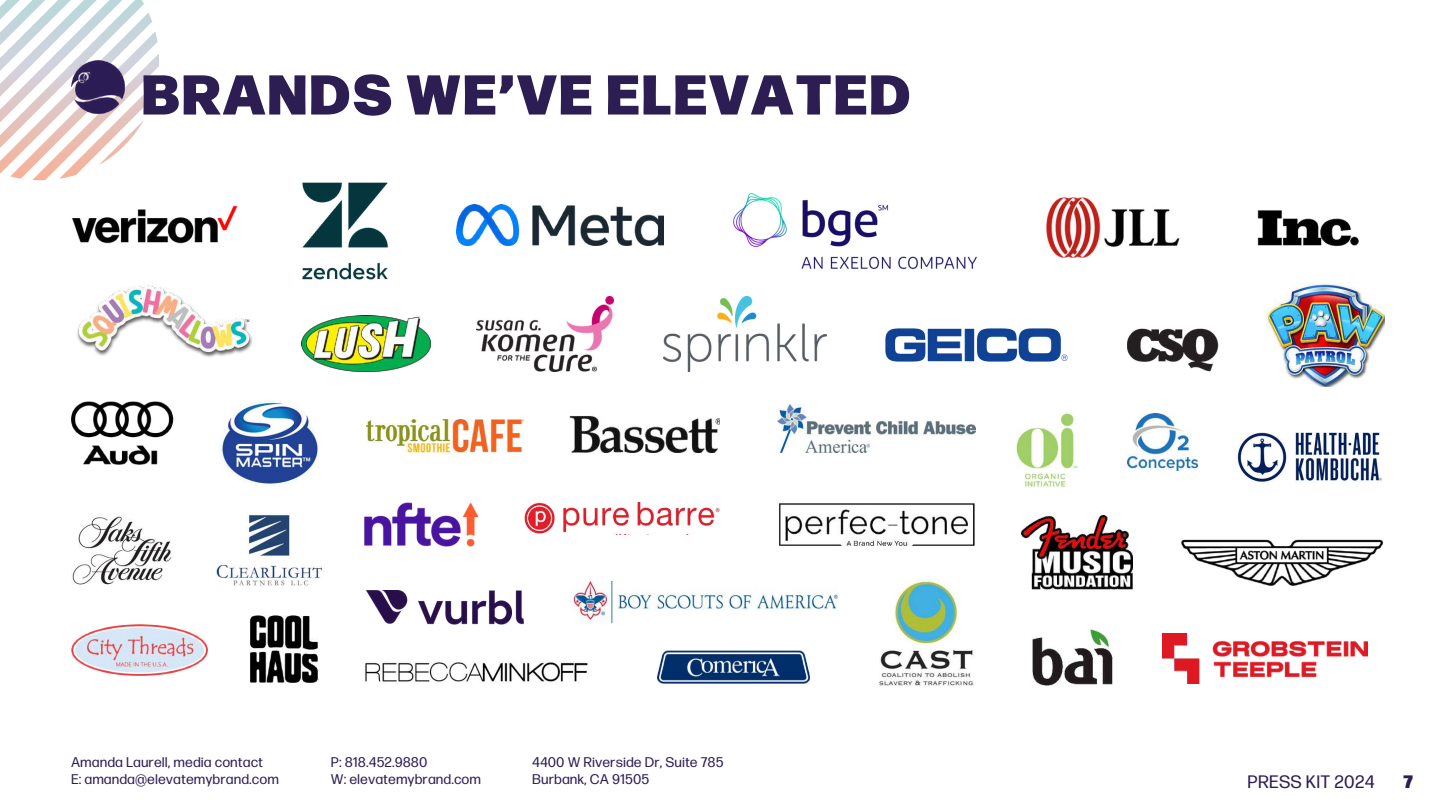
<style>
.page{position:relative;width:1440px;height:810px;background:#fff}
.page>*{position:absolute;margin:0;border:0;box-sizing:border-box;transform-origin:0 0}
.t1{font:900 56px "Forma DJR Display";letter-spacing:.05em;color:#2c1d53}
.t2{font:18px "Forma DJR Display";letter-spacing:.05em;color:#2c1d53}
.t3{font:900 18px "Forma DJR Display";color:#2c1d53}
.t4{font:14px/16.5px "Forma DJR Display";letter-spacing:.05em;color:#2c1d53}
</style>
<div class="page">
<svg style="left:0;top:0;width:159px;height:180px"></svg>
<img style="left:71px;top:61px;width:54px;height:53px">
<img style="left:72px;top:205px;width:166px;height:39px">
<img style="left:302px;top:183px;width:86px;height:96px">
<img style="left:457px;top:204px;width:206px;height:42px">
<img style="left:1047px;top:198px;width:133px;height:59px">
<img style="left:733px;top:193px;width:243px;height:75px">
<img style="left:1257px;top:210px;width:102px;height:36px">
<img style="left:77px;top:285px;width:176px;height:73px">
<img style="left:71px;top:401px;width:102px;height:64px">
<img style="left:476px;top:296px;width:138px;height:76px">
<img style="left:302px;top:316px;width:129px;height:56px">
<img style="left:663px;top:296px;width:164px;height:76px">
<img style="left:885px;top:329px;width:183px;height:32px">
<img style="left:1266px;top:283px;width:119px;height:103px">
<img style="left:1127px;top:329px;width:92px;height:43px">
<img style="left:366px;top:590px;width:158px;height:34px">
<img style="left:72px;top:515px;width:100px;height:70px">
<img style="left:777px;top:405px;width:198px;height:48px">
<img style="left:658px;top:650px;width:151px;height:34px">
<img style="left:219px;top:400px;width:101px;height:87px">
<img style="left:366px;top:419px;width:158px;height:34px">
<img style="left:1016px;top:413px;width:61px;height:75px">
<img style="left:1236px;top:432px;width:146px;height:51px">
<img style="left:1127px;top:414px;width:71px;height:57px">
<img style="left:364px;top:503px;width:114px;height:44px">
<img style="left:524px;top:503px;width:196px;height:31px">
<img style="left:216px;top:514px;width:106px;height:72px">
<img style="left:779px;top:503px;width:196px;height:43px">
<img style="left:71px;top:624px;width:137px;height:52px">
<img style="left:249px;top:615px;width:69px;height:68px">
<img style="left:365px;top:661px;width:223px;height:21px">
<img style="left:1181px;top:539px;width:202px;height:47px">
<img style="left:572px;top:581px;width:265px;height:43px">
<img style="left:569px;top:415px;width:151px;height:37px">
<img style="left:879px;top:580px;width:95px;height:106px">
<img style="left:1032px;top:629px;width:81px;height:57px">
<img style="left:1022px;top:516px;width:110px;height:73px">
<img style="left:1162px;top:633px;width:206px;height:50px">
<h1 class="t1" style="left:142px;top:64px;width:769px">BRANDS WE’VE ELEVATED</h1>
<p class="t4" style="left:71px;top:755px;width:209px">Amanda Laurell, media contact<br>E: amanda@elevatemybrand.com</p>
<p class="t4" style="left:331px;top:755px;width:151px">P: 818.452.9880<br>W: elevatemybrand.com</p>
<p class="t4" style="left:533px;top:755px;width:192px">4400 W Riverside Dr, Suite 785<br>Burbank, CA 91505</p>
<p class="t2" style="left:1248px;top:772px;width:128px">PRESS KIT 2024</p>
<p class="t3" style="left:1404px;top:772px;width:11px">7</p>
</div>
